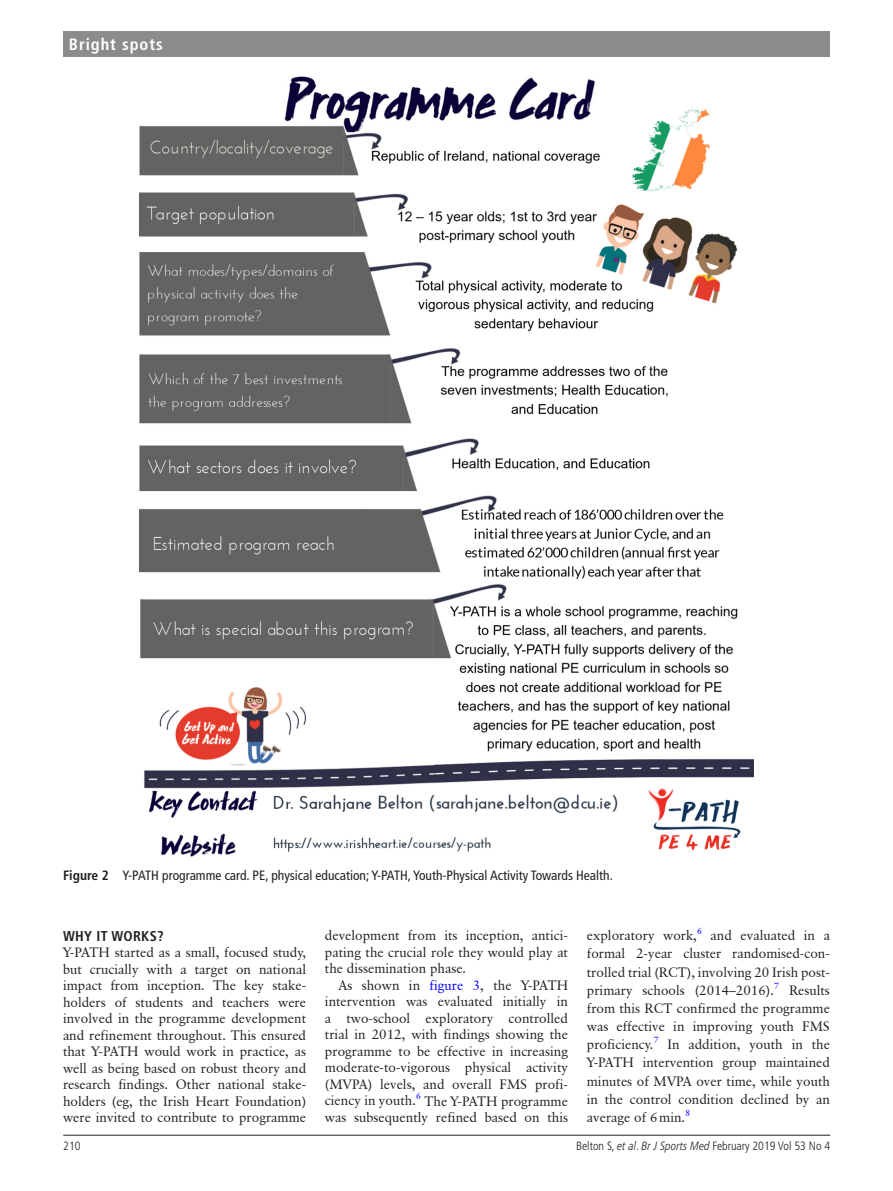
<style>
.page{position:relative;width:893px;height:1191px;background:#fff}
.page>*{position:absolute;margin:0;border:0;box-sizing:border-box;transform-origin:0 0}
.t1{font:700 condensed 16.5px "Frutiger LT Pro";letter-spacing:.055em;color:#fff}
.t2{font:700 condensed 14.25px "Frutiger LT Pro";letter-spacing:.025em;color:#231f20}
.t3{font:13.5px/16.5px "Classical Garamond BT";color:#231f20;text-align:justify}
.t4{font:condensed 13.5px "Frutiger LT Pro";color:#231f20}
.t5{font:300 condensed 12px "Frutiger LT Pro";color:#231f20}
.t6{font:9px "Classical Garamond BT";color:#00f}
.s1{font-weight:700}
.s2{color:#00f}
.s3{font-style:italic}
</style>
<div class="page">
<hr style="left:63px;top:1134px;width:767px;height:1px;background:#231f20">
<div style="left:63px;top:31px;width:767px;height:25px;background:#8a8c8e"></div>
<img style="left:140px;top:76px;width:613px;height:780px">
<p class="t1" style="left:69px;top:34px;width:95px">Bright spots</p>
<p class="t4" style="left:63px;top:868px;width:551px"><span class="s1">Figure 2</span> Y-PATH programme card. PE, physical education; Y-PATH, Youth-Physical Activity Towards Health.</p>
<p class="t2" style="left:63px;top:927px;width:102px">Why it works?</p>
<p class="t3" style="left:63px;top:944px;width:245px">Y-PATH started as a small, focused study, but crucially with a target on national impact from inception. The key stake&shy;holders of students and teachers were involved in the programme development and refinement throughout. This ensured that Y-PATH would work in practice, as well as being based on robust theory and research findings. Other national stake&shy;holders (eg, the Irish Heart Foundation) were invited to contribute to programme</p>
<p class="t3" style="left:325px;top:927px;width:245px">development from its inception, antici&shy;pating the crucial role they would play at the dissemination phase.</p>
<p class="t3" style="left:325px;top:976px;width:245px;text-indent:14px">As shown in <span class="s2">figure 3</span>, the Y-PATH intervention was evaluated initially in a two-school exploratory controlled trial in 2012, with findings showing the programme to be effective in increasing moderate-to-vigorous physical activity (MVPA) levels, and overall FMS profi&shy;ciency in youth.<sup>6</sup> The Y-PATH programme was subsequently refined based on this</p>
<p class="t3" style="left:587px;top:927px;width:117px">exploratory work,<sup>6</sup></p>
<p class="t3" style="left:587px;top:926px;width:245px;line-height:18.1px;text-indent:124px">and evaluated in a formal 2-year cluster randomised-con&shy;trolled trial (RCT), involving 20 Irish post&shy;primary schools (2014–2016).</p>
<p class="t6" style="left:774px;top:980px;width:6px">7</p>
<p class="t3" style="left:587px;top:980px;width:245px;line-height:18.1px;text-indent:202px">Results from this RCT confirmed the programme was effective in improving youth FMS proficiency.<sup>7</sup> In addition, youth in the Y-PATH intervention group maintained minutes of MVPA over time, while youth in the control condition declined by an average of 6min.</p>
<p class="t6" style="left:685px;top:1107px;width:6px">8</p>
<p class="t5" style="left:63px;top:1138px;width:19px">210</p>
<p class="t5" style="left:576px;top:1138px;width:256px">Belton S, <span class="s3">et al</span>. <span class="s3">Br J Sports Med</span> February 2019 Vol 53 No 4</p>
</div>
